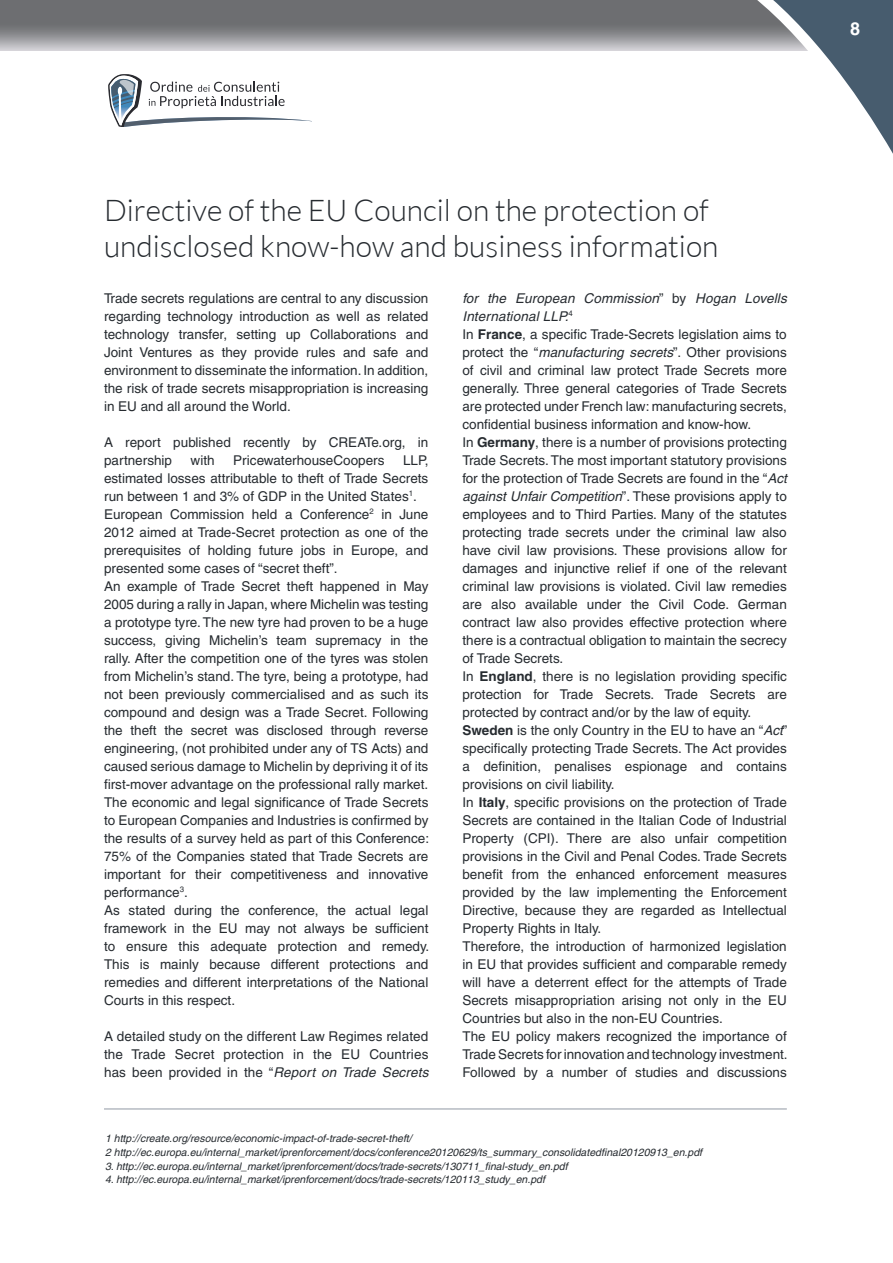
<style>
.page{position:relative;width:893px;height:1263px;background:#fff}
.page>*{position:absolute;margin:0;border:0;box-sizing:border-box;transform-origin:0 0}
.t1{font:300 30px/36px "Lato";color:#262b30}
.t2{font:700 18px "Helvetica";color:#fff}
.t3{font:13.5px/18px "Helvetica";color:#262b30}
.t4{font:italic 10.5px/13.5px "Helvetica";color:#262b30}
.s1{font-style:italic}
.s2{font-weight:700}
</style>
<div class="page">
<svg style="left:0;top:0;width:712px;height:51px;background:#858689"></svg>
<svg style="left:712px;top:0;width:181px;height:154px"></svg>
<svg style="left:108px;top:74px;width:204px;height:53px"></svg>
<hr style="left:104px;top:1108px;width:683px;height:2px;background:#b5bac2">
<h2 class="t2" style="left:850px;top:18px;width:12px">8</h2>
<h1 class="t1" style="left:104px;top:192px;width:616px">Directive of the EU Council on the protection of undisclosed know-how and business information</h1>
<p class="t3" style="left:104px;top:289px;width:326px;text-align:justify">Trade secrets regulations are central to any discussion regarding technology introduction as well as related technology transfer, setting up Collaborations and Joint Ventures as they provide rules and safe and environment to disseminate the information. In addition, the risk of trade secrets misappropriation is increasing in EU and all around the World.</p>
<p class="t3" style="left:104px;top:433px;width:326px">A report published recently by CREATe.org, in partnership</p>
<p class="t3" style="left:462px;top:289px;width:327px"><span class="s1">for the European Commission</span>” by <span class="s1">Hogan Lovells International LLP.</span><sup>4<br></sup>In <span class="s2">France</span>, a specific Trade-Secrets legislation aims to protect the “<span class="s1">manufacturing secrets</span>”. Other provisions of civil and criminal law protect Trade Secrets more generally. Three general categories of Trade Secrets are protected under French law: manufacturing secrets, confidential business information and know-how.<br>In <span class="s2">Germany</span>, there is a number of provisions protecting Trade Secrets. The most important statutory provisions for the protection of Trade Secrets are found in the “<span class="s1">Act against Unfair Competition</span>”. These provisions apply to employees and to Third Parties. Many of the statutes protecting trade secrets under the criminal law also have civil law provisions. These provisions allow for damages and injunctive relief if one of the relevant criminal law provisions is violated. Civil law remedies are also available under the Civil Code. German contract law also provides effective protection where there is a contractual obligation to maintain the secrecy of Trade Secrets.<br>In <span class="s2">England</span>, there is no legislation providing specific protection for Trade Secrets. Trade Secrets are protected by contract and/or by the law of equity.<br><span class="s2">Sweden</span> is the only Country in the EU to have an “<span class="s1">Act</span>” specifically protecting Trade Secrets. The Act provides a definition, penalises espionage and contains provisions on civil liability.<br>In <span class="s2">Italy</span>, specific provisions on the protection of Trade Secrets are contained in the Italian Code of Industrial Property (CPI). There are also unfair competition provisions in the Civil and Penal Codes. Trade Secrets benefit from the enhanced enforcement measures provided by the law implementing the Enforcement Directive, because they are regarded as Intellectual Property Rights in Italy.<br>Therefore, the introduction of harmonized legislation in EU that provides sufficient and comparable remedy will have a deterrent effect for the attempts of Trade Secrets misappropriation arising not only in the EU Countries but also in the non-EU Countries.<br>The EU policy makers recognized the importance of Trade Secrets for innovation and technology investment.<br>Followed by a number of studies and discussions</p>
<p class="t3" style="left:191px;top:451px;width:26px">with</p>
<p class="t3" style="left:233px;top:451px;width:153px">PricewaterhouseCoopers</p>
<p class="t3" style="left:104px;top:451px;width:327px;text-indent:299px">LLP, estimated losses attributable to theft of Trade Secrets run between 1 and 3% of GDP in the United States<sup>1</sup>.<br>European Commission held a Conference<sup>2</sup> in June 2012 aimed at Trade-Secret protection as one of the prerequisites of holding future jobs in Europe, and presented some cases of “secret theft”.<br>An example of Trade Secret theft happened in May 2005 during a rally in Japan, where Michelin was testing a prototype tyre. The new tyre had proven to be a huge success, giving Michelin’s team supremacy in the rally. After the competition one of the tyres was stolen from Michelin’s stand. The tyre, being a prototype, had not been previously commercialised and as such its compound and design was a Trade Secret. Following the theft the secret was disclosed through reverse engineering, (not prohibited under any of TS Acts) and caused serious damage to Michelin by depriving it of its first-mover advantage on the professional rally market.<br>The economic and legal significance of Trade Secrets to European Companies and Industries is confirmed by the results of a survey held as part of this Conference:<br>75% of the Companies stated that Trade Secrets are important for their competitiveness and innovative performance<sup>3</sup>.<br>As stated during the conference, the actual legal framework in the EU may not always be sufficient to ensure this adequate protection and remedy.<br>This is mainly because different protections and remedies and different interpretations of the National Courts in this respect.</p>
<p class="t3" style="left:104px;top:1027px;width:326px;text-align:justify">A detailed study on the different Law Regimes related the Trade Secret protection in the EU Countries has been provided in the “<span class="s1">Report on Trade Secrets</span></p>
<p class="t4" style="left:105px;top:1132px;width:598px">1 http://create.org/resource/economic-impact-of-trade-secret-theft/<br>2 http://ec.europa.eu/internal_market/iprenforcement/docs/conference20120629/ts_summary_consolidatedfinal20120913_en.pdf</p>
<p class="t4" style="left:105px;top:1159px;width:464px">3. http://ec.europa.eu/internal_market/iprenforcement/docs/trade-secrets/130711_final-study_en.pdf</p>
<p class="t4" style="left:105px;top:1172px;width:441px">4. http://ec.europa.eu/internal_market/iprenforcement/docs/trade-secrets/120113_study_en.pdf</p>
</div>
